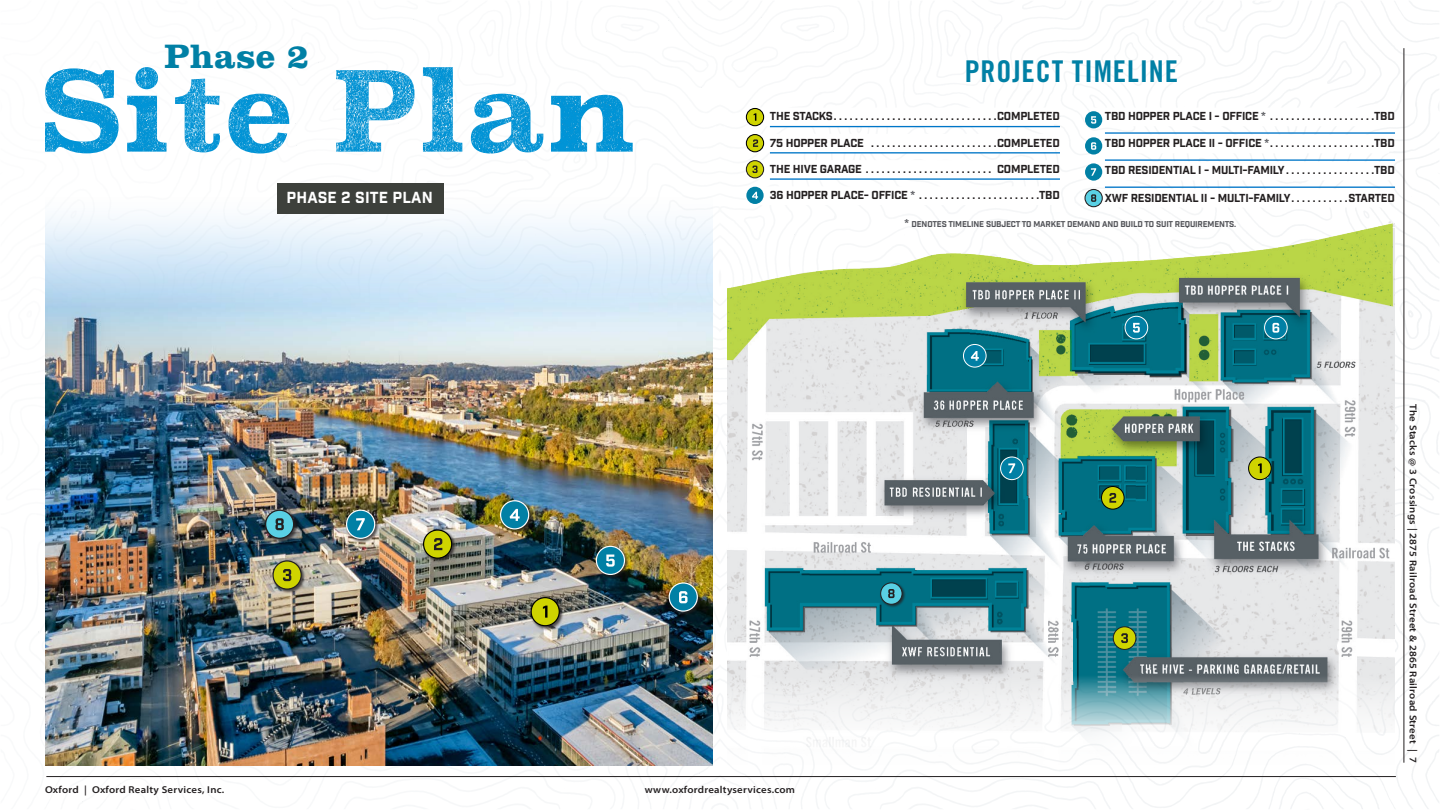
<style>
.page{position:relative;width:1440px;height:810px;background:#fff}
.page>*{position:absolute;margin:0;border:0;box-sizing:border-box;transform-origin:0 0}
.HEAD___Super_Clarendon____Bold___20_25{font:700 35.25px "Clarendon LT Std";letter-spacing:.01em;color:#0180a5}
.HEAD___Super_Clarendon____Bold___20_25-2{font:30px "Trade Gothic LT Std Bd Cn 20";letter-spacing:.03em;color:#0180a5}
.BODY___Trade___Book___13_20{font:15.5px "Industry Inc Base";letter-spacing:.01em;color:#fff}
.FOLIO___Industry___10{font:11.25px "Industry Inc Base";letter-spacing:-.02em;color:#231f20}
.t1{font:600 semi-expanded 10px "Myriad Pro";letter-spacing:.025em;color:#231f20}
.FOLIO___Industry___10-2{font:8.25px "Industry Inc Base";letter-spacing:-.02em;color:#54555a}
.s1{color:#54555a}
.s2{font-size:10.88px}
</style>
<div class="page">
<img style="left:38px;top:1px;width:1401px;height:808px">
<img style="left:45px;top:67px;width:588px;height:87px">
<p class="HEAD___Super_Clarendon____Bold___20_25" style="left:165px;top:35px;width:146px">Phase 2</p>
<p class="BODY___Trade___Book___13_20" style="left:287px;top:188px;width:148px">PHASE 2 SITE PLAN</p>
<p class="HEAD___Super_Clarendon____Bold___20_25-2" style="left:965px;top:53px;width:215px">PROJECT TIMELINE</p>
<p class="FOLIO___Industry___10" style="left:770px;top:109px;width:291px">THE STACKS . . . . . . . . . . . . . . . . . . . . . . . . . . . . . . COMPLETED</p>
<p class="FOLIO___Industry___10" style="left:770px;top:136px;width:291px">75 HOPPER PLACE . . . . . . . . . . . . . . . . . . . . . . . COMPLETED</p>
<p class="FOLIO___Industry___10" style="left:770px;top:162px;width:291px">THE HIVE GARAGE . . . . . . . . . . . . . . . . . . . . . . . . COMPLETED</p>
<p class="FOLIO___Industry___10" style="left:770px;top:188px;width:291px">36 HOPPER PLACE- OFFICE <span class="s1">*</span> . . . . . . . . . . . . . . . . . . . . . . TBD</p>
<p class="FOLIO___Industry___10" style="left:1105px;top:109px;width:291px">TBD HOPPER PLACE I - OFFICE <span class="s1">*</span> . . . . . . . . . . . . . . . . . . . TBD</p>
<p class="FOLIO___Industry___10" style="left:1105px;top:137px;width:291px">TBD HOPPER PLACE II - OFFICE <span class="s1">*</span> . . . . . . . . . . . . . . . . . . . TBD</p>
<p class="FOLIO___Industry___10" style="left:1105px;top:164px;width:291px">TBD RESIDENTIAL I - MULTI-FAMILY . . . . . . . . . . . . . . . . TBD</p>
<p class="FOLIO___Industry___10" style="left:1105px;top:191px;width:291px">XWF RESIDENTIAL II - MULTI-FAMILY . . . . . . . . . . STARTED</p>
<p class="FOLIO___Industry___10-2" style="left:905px;top:219px;width:332px"><span class="s2">*</span> DENOTES TIMELINE SUBJECT TO MARKET DEMAND AND BUILD TO SUIT REQUIREMENTS.</p>
<p class="t1" style="left:45px;top:784px;width:181px">Oxford | Oxford Realty Services, Inc.</p>
<p class="t1" style="left:645px;top:784px;width:152px">www.oxfordrealtyservices.com</p>
<p class="t1" style="left:1420px;top:404px;width:360px;rotate:90deg">The Stacks @ 3 Crossings | 2875 Railroad Street &amp; 2865 Railroad Street | 7</p>
</div>
